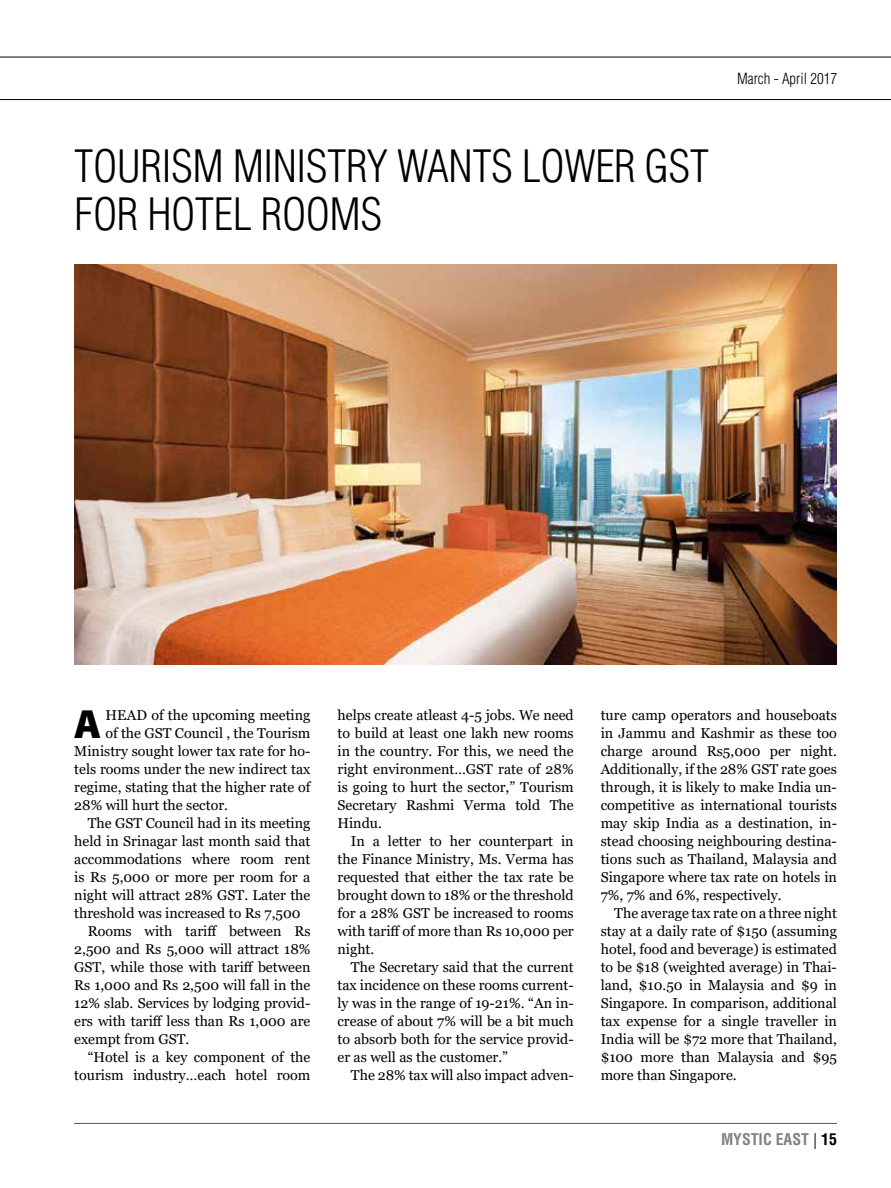
<style>
.page{position:relative;width:891px;height:1188px;background:#fff}
.page>*{position:absolute;margin:0;border:0;box-sizing:border-box;transform-origin:0 0}
.t1{font:300 condensed 43.5px/48px "Helvetica LT Std";letter-spacing:-.01em;color:#000}
.t2{font:900 40.95px "Myriad Pro";color:#000}
.t3{font:700 condensed 15.75px "Helvetica LT Std";color:#808285}
.t4{font:300 condensed 15px "Helvetica LT Std";color:#000}
.t5{font:14.25px/18px "Georgia";color:#000;text-align:justify}
.s1{font-weight:300;font-stretch:normal;color:#000}
.s2{color:#000}
</style>
<div class="page">
<hr style="left:74px;top:1123px;width:763px;height:1px;background:#58595b">
<hr style="left:0;top:57px;width:891px;height:1px;background:#000">
<hr style="left:0;top:99px;width:891px;height:1px;background:#000">
<img style="left:74px;top:265px;width:763px;height:399px">
<h1 class="t1" style="left:74px;top:142px;width:636px">TOURISM MINISTRY WANTS LOWER GST<br>FOR HOTEL ROOMS</h1>
<p class="t4" style="left:737px;top:69px;width:101px">March - April 2017</p>
<h2 class="t2" style="left:74px;top:697px;width:29px">A</h2>
<p class="t5" style="left:106px;top:707px;width:206px">HEAD of the upcoming meeting</p>
<p class="t5" style="left:105px;top:725px;width:207px">of the GST Council , the Tourism</p>
<p class="t5" style="left:74px;top:743px;width:238px">Ministry sought lower tax rate for ho-</p>
<p class="t5" style="left:74px;top:761px;width:238px">tels rooms under the new indirect tax</p>
<p class="t5" style="left:74px;top:779px;width:238px">regime, stating that the higher rate of</p>
<p class="t5" style="left:74px;top:797px;width:155px">28% will hurt the sector.</p>
<p class="t5" style="left:88px;top:815px;width:224px">The GST Council had in its meeting</p>
<p class="t5" style="left:74px;top:833px;width:238px">held in Srinagar last month said that</p>
<p class="t5" style="left:74px;top:851px;width:238px">accommodations where room rent</p>
<p class="t5" style="left:74px;top:869px;width:238px">is Rs 5,000 or more per room for a</p>
<p class="t5" style="left:74px;top:887px;width:238px">night will attract 28% GST. Later the</p>
<p class="t5" style="left:74px;top:905px;width:228px">threshold was increased to Rs 7,500</p>
<p class="t5" style="left:88px;top:923px;width:224px">Rooms with tariff between Rs</p>
<p class="t5" style="left:74px;top:941px;width:238px">2,500 and Rs 5,000 will attract 18%</p>
<p class="t5" style="left:74px;top:959px;width:238px">GST, while those with tariff between</p>
<p class="t5" style="left:74px;top:977px;width:238px">Rs 1,000 and Rs 2,500 will fall in the</p>
<p class="t5" style="left:74px;top:995px;width:238px">12% slab. Services by lodging provid-</p>
<p class="t5" style="left:74px;top:1013px;width:238px">ers with tariff less than Rs 1,000 are</p>
<p class="t5" style="left:74px;top:1031px;width:117px">exempt from GST.</p>
<p class="t5" style="left:88px;top:1049px;width:224px">“Hotel is a key component of the</p>
<p class="t5" style="left:74px;top:1067px;width:238px">tourism industry…each hotel room</p>
<p class="t5" style="left:338px;top:707px;width:238px">helps create atleast 4-5 jobs. We need to build at least one lakh new rooms in the country. For this, we need the right environment…GST rate of 28% is going to hurt the sector,” Tourism Secretary Rashmi Verma told The Hindu.</p>
<p class="t5" style="left:338px;top:833px;width:238px;text-indent:13px">In a letter to her counterpart in the Finance Ministry, Ms. Verma has requested that either the tax rate be brought down to 18% or the threshold for a 28% GST be increased to rooms with tariff of more than Rs 10,000 per night.</p>
<p class="t5" style="left:338px;top:959px;width:238px;text-indent:13px">The Secretary said that the current tax incidence on these rooms current&shy;ly was in the range of 19-21%. “An in&shy;crease of about 7% will be a bit much to absorb both for the service provid&shy;er as well as the customer.”</p>
<p class="t5" style="left:351px;top:1067px;width:224px">The 28% tax will also impact adven-</p>
<p class="t5" style="left:601px;top:707px;width:238px">ture camp operators and houseboats in Jammu and Kashmir as these too charge around Rs5,000 per night.<br>Additionally, if the 28% GST rate goes through, it is likely to make India un&shy;competitive as international tourists may skip India as a destination, in&shy;stead choosing neighbouring destina&shy;tions such as Thailand, Malaysia and Singapore where tax rate on hotels in 7%, 7% and 6%, respectively.</p>
<p class="t5" style="left:601px;top:905px;width:238px;text-indent:13px">The average tax rate on a three night stay at a daily rate of $150 (assuming hotel, food and beverage) is estimated to be $18 (weighted average) in Thai&shy;land, $10.50 in Malaysia and $9 in Singapore. In comparison, additional tax expense for a single traveller in India will be $72 more that Thailand, $100 more than Malaysia and $95 more than Singapore.</p>
<p class="t3" style="left:721px;top:1130px;width:117px">MYSTIC EAST <span class="s1">|</span> <span class="s2">15</span></p>
</div>
